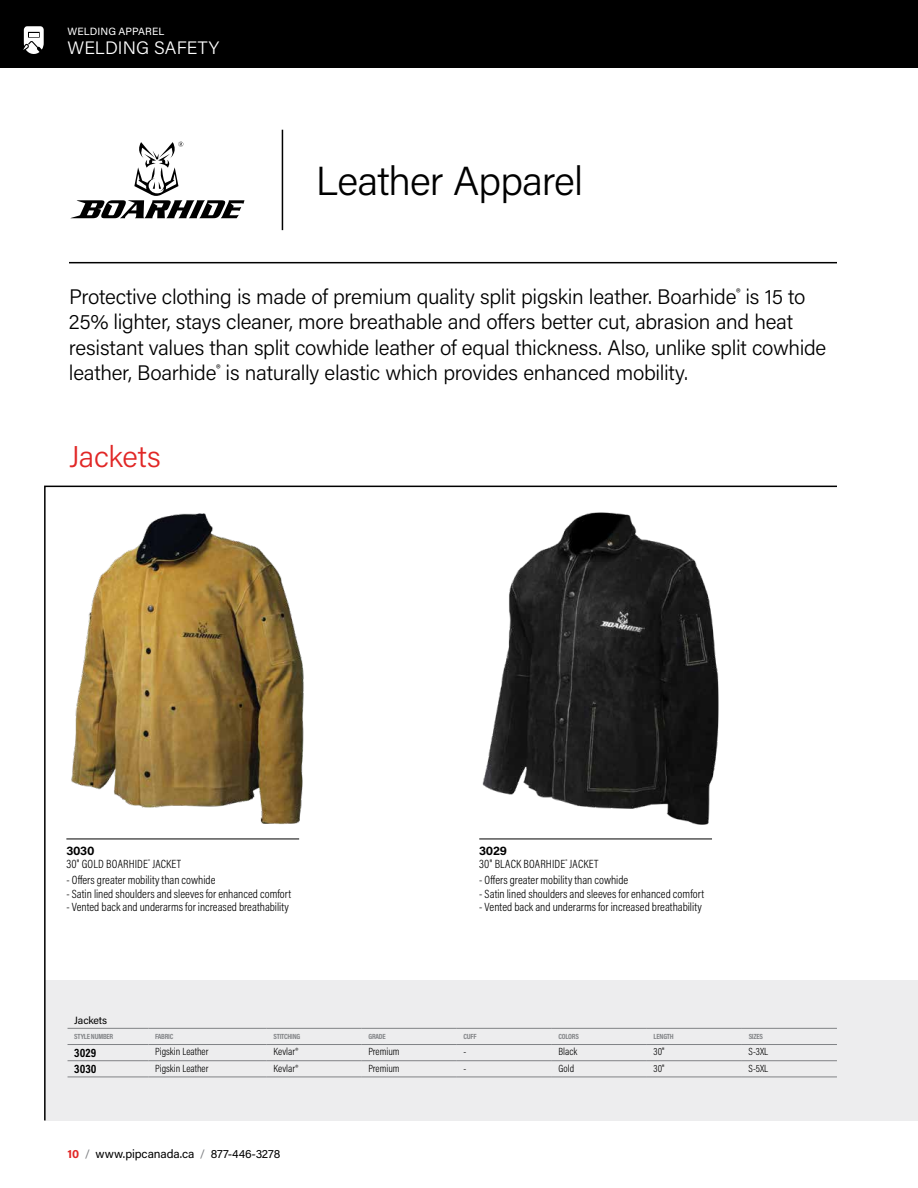
<style>
.page{position:relative;width:918px;height:1188px;background:#fff}
.page>*{position:absolute;margin:0;border:0;box-sizing:border-box;transform-origin:0 0}
.t1{font:300 40.5px "Acumin Pro";letter-spacing:-.025em;color:#000}
.t2{font:300 30px "Acumin Pro";letter-spacing:-.01em;color:#e12726}
.t3{font:300 21px/25.5px "Acumin Pro";letter-spacing:-.015em;color:#000}
.t4{font:300 18px "Acumin Pro";letter-spacing:.005em;color:#fff}
.t5{font:300 12px "Acumin Pro Cond";color:#000}
.t6{font:12px "Acumin Pro";letter-spacing:-.01em;color:#000}
.t7{font:700 12px "Acumin Pro";letter-spacing:-.02em;color:#000}
.t8{font:700 12px "Acumin Pro Cond";letter-spacing:.005em;color:#000}
.t9{font:300 10.5px "Acumin Pro Cond";color:#000}
.t10{font:10.5px "Acumin Pro";letter-spacing:.01em;color:#fff}
.t11{font:10.5px "Acumin Pro";letter-spacing:-.015em;color:#000}
.t12{font:700 7.5px "Acumin Pro Cond";letter-spacing:-.03em;color:#808285}
.s1{font-weight:700;color:#e12726}
.s2{color:#808285}
</style>
<div class="page">
<div style="left:0;top:0;width:918px;height:68px;background:#000"></div>
<svg style="left:23px;top:26px;width:21px;height:28px"></svg>
<div style="left:46px;top:980px;width:872px;height:140px;background:#ededee"></div>
<hr style="left:282px;top:130px;width:1px;height:100px;background:#000">
<svg style="left:71px;top:142px;width:174px;height:76px"></svg>
<svg style="left:44px;top:485px;width:794px;height:636px"></svg>
<img style="left:481px;top:511px;width:239px;height:315px">
<img style="left:71px;top:511px;width:234px;height:315px">
<hr style="left:917px;top:67px;width:1px;height:239px;background:#171516">
<hr style="left:69px;top:262px;width:768px;height:1px;background:#000">
<hr style="left:66px;top:839px;width:233px;height:1px;background:#000">
<hr style="left:479px;top:839px;width:233px;height:1px;background:#000">
<hr style="left:68px;top:1044px;width:80px;height:1px;background:#808285">
<hr style="left:148px;top:1044px;width:119px;height:1px;background:#808285">
<hr style="left:267px;top:1044px;width:95px;height:1px;background:#808285">
<hr style="left:362px;top:1044px;width:95px;height:1px;background:#808285">
<hr style="left:457px;top:1044px;width:95px;height:1px;background:#808285">
<hr style="left:552px;top:1044px;width:95px;height:1px;background:#808285">
<hr style="left:647px;top:1044px;width:95px;height:1px;background:#808285">
<hr style="left:742px;top:1044px;width:95px;height:1px;background:#808285">
<hr style="left:68px;top:1060px;width:80px;height:1px;background:#808285">
<hr style="left:148px;top:1060px;width:119px;height:1px;background:#808285">
<hr style="left:267px;top:1060px;width:95px;height:1px;background:#808285">
<hr style="left:362px;top:1060px;width:95px;height:1px;background:#808285">
<hr style="left:457px;top:1060px;width:95px;height:1px;background:#808285">
<hr style="left:552px;top:1060px;width:95px;height:1px;background:#808285">
<hr style="left:647px;top:1060px;width:95px;height:1px;background:#808285">
<hr style="left:742px;top:1060px;width:95px;height:1px;background:#808285">
<hr style="left:68px;top:1028px;width:80px;height:1px;background:#808285">
<hr style="left:148px;top:1028px;width:119px;height:1px;background:#808285">
<hr style="left:267px;top:1028px;width:95px;height:1px;background:#808285">
<hr style="left:362px;top:1028px;width:95px;height:1px;background:#808285">
<hr style="left:457px;top:1028px;width:95px;height:1px;background:#808285">
<hr style="left:552px;top:1028px;width:95px;height:1px;background:#808285">
<hr style="left:647px;top:1028px;width:95px;height:1px;background:#808285">
<hr style="left:742px;top:1028px;width:95px;height:1px;background:#808285">
<hr style="left:68px;top:1077px;width:80px;height:1px;background:#808285">
<hr style="left:148px;top:1077px;width:119px;height:1px;background:#808285">
<hr style="left:267px;top:1077px;width:95px;height:1px;background:#808285">
<hr style="left:362px;top:1077px;width:95px;height:1px;background:#808285">
<hr style="left:457px;top:1077px;width:95px;height:1px;background:#808285">
<hr style="left:552px;top:1077px;width:95px;height:1px;background:#808285">
<hr style="left:647px;top:1077px;width:95px;height:1px;background:#808285">
<hr style="left:742px;top:1077px;width:95px;height:1px;background:#808285">
<p class="t10" style="left:67px;top:24px;width:98px">WELDING APPAREL</p>
<h3 class="t4" style="left:68px;top:35px;width:153px">WELDING SAFETY</h3>
<h1 class="t1" style="left:316px;top:153px;width:269px">Leather Apparel</h1>
<p class="t3" style="left:69px;top:283px;width:759px">Protective clothing is made of premium quality split pigskin leather. Boarhide<sup>®</sup> is 15 to 25% lighter, stays cleaner, more breathable and offers better cut, abrasion and heat resistant values than split cowhide leather of equal thickness. Also, unlike split cowhide leather, Boarhide<sup>®</sup> is naturally elastic which provides enhanced mobility.</p>
<h2 class="t2" style="left:69px;top:436px;width:93px">Jackets</h2>
<p class="t7" style="left:66px;top:842px;width:30px">3030</p>
<p class="t5" style="left:66px;top:857px;width:116px">30" GOLD BOARHIDE<sup>®</sup> JACKET</p>
<p class="t5" style="left:66px;top:872px;width:151px">- Offers greater mobility than cowhide</p>
<p class="t5" style="left:66px;top:886px;width:226px">- Satin lined shoulders and sleeves for enhanced comfort</p>
<p class="t5" style="left:66px;top:899px;width:224px">- Vented back and underarms for increased breathability</p>
<p class="t7" style="left:479px;top:842px;width:29px">3029</p>
<p class="t5" style="left:479px;top:857px;width:121px">30" BLACK BOARHIDE<sup>®</sup> JACKET</p>
<p class="t5" style="left:479px;top:872px;width:151px">- Offers greater mobility than cowhide</p>
<p class="t5" style="left:479px;top:886px;width:226px">- Satin lined shoulders and sleeves for enhanced comfort</p>
<p class="t5" style="left:479px;top:899px;width:224px">- Vented back and underarms for increased breathability</p>
<p class="t11" style="left:74px;top:1013px;width:34px">Jackets</p>
<p class="t12" style="left:74px;top:1032px;width:41px">STYLE NUMBER</p>
<p class="t12" style="left:155px;top:1032px;width:20px">FABRIC</p>
<p class="t12" style="left:273px;top:1032px;width:28px">STITCHING</p>
<p class="t12" style="left:369px;top:1032px;width:19px">GRADE</p>
<p class="t12" style="left:464px;top:1032px;width:15px">CUFF</p>
<p class="t12" style="left:559px;top:1032px;width:22px">COLORS</p>
<p class="t12" style="left:654px;top:1032px;width:22px">LENGTH</p>
<p class="t12" style="left:749px;top:1032px;width:16px">SIZES</p>
<p class="t8" style="left:74px;top:1045px;width:24px">3029</p>
<p class="t9" style="left:155px;top:1045px;width:55px">Pigskin Leather</p>
<p class="t9" style="left:273px;top:1045px;width:26px">Kevlar®</p>
<p class="t9" style="left:369px;top:1045px;width:33px">Premium</p>
<p class="t9" style="left:464px;top:1045px;width:4px">-</p>
<p class="t9" style="left:559px;top:1045px;width:20px">Black</p>
<p class="t9" style="left:654px;top:1045px;width:12px">30"</p>
<p class="t9" style="left:749px;top:1045px;width:21px">S-3XL</p>
<p class="t8" style="left:74px;top:1061px;width:24px">3030</p>
<p class="t9" style="left:155px;top:1061px;width:55px">Pigskin Leather</p>
<p class="t9" style="left:273px;top:1061px;width:26px">Kevlar®</p>
<p class="t9" style="left:369px;top:1061px;width:33px">Premium</p>
<p class="t9" style="left:464px;top:1061px;width:4px">-</p>
<p class="t9" style="left:559px;top:1061px;width:17px">Gold</p>
<p class="t9" style="left:654px;top:1061px;width:12px">30"</p>
<p class="t9" style="left:749px;top:1061px;width:21px">S-5XL</p>
<p class="t6" style="left:67px;top:1145px;width:214px"><span class="s1">10</span> <span class="s2">/</span> www.pipcanada.ca <span class="s2">/</span> 877-446-3278</p>
</div>
